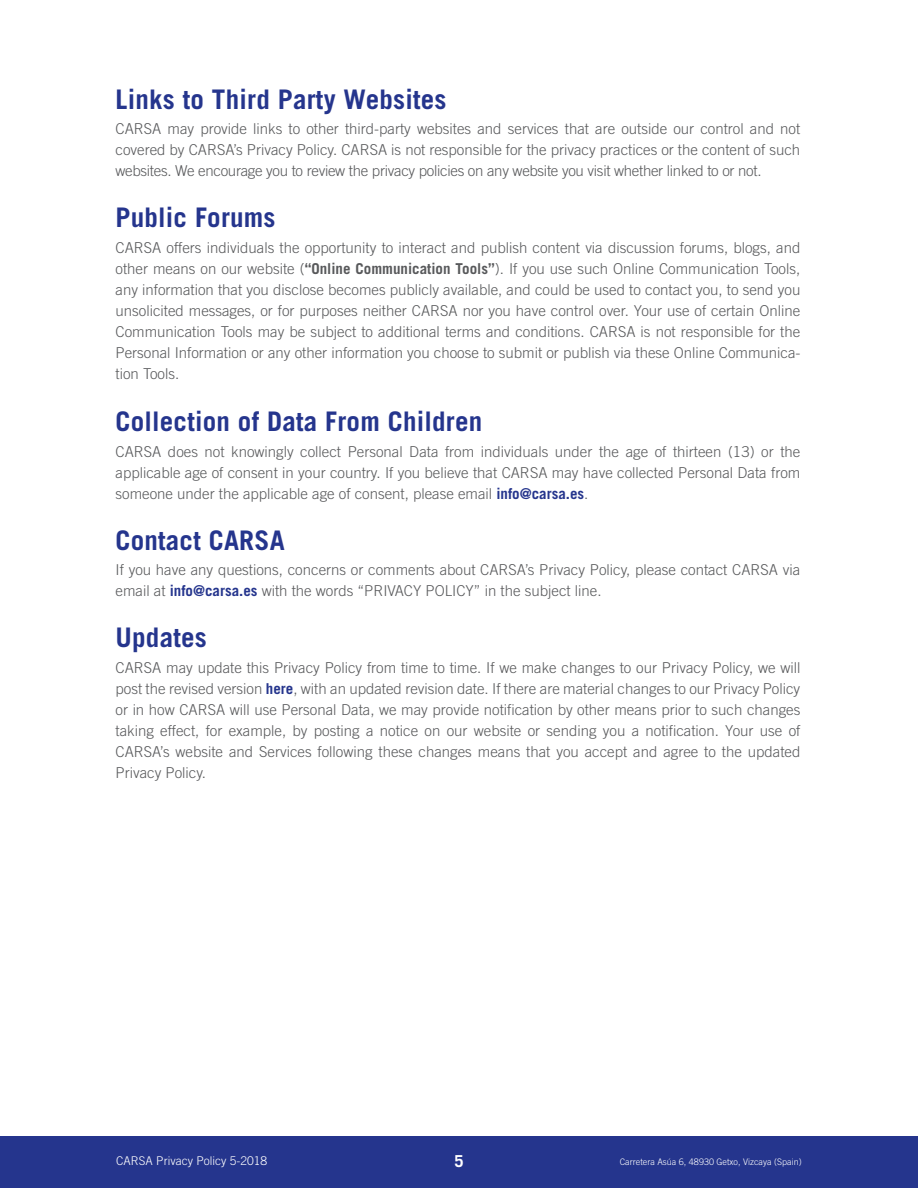
<style>
.page{position:relative;width:918px;height:1188px;background:#fff}
.page>*{position:absolute;margin:0;border:0;box-sizing:border-box;transform-origin:0 0}
.t1{font:700 27px "Trade Gothic";letter-spacing:.01em;color:#25358d}
.t2{font:700 16.5px "Trade Gothic";color:#fff}
.t3{font:300 15px/21px "Trade Gothic";color:#58595b;text-align:justify}
.t4{font:300 12px "Trade Gothic";color:#fff}
.t5{font:300 9px "Trade Gothic";color:#fff}
.s1{font-weight:700}
.s2{font-weight:700;color:#25358d}
</style>
<div class="page">
<div style="left:0;top:1137px;width:918px;height:51px;background:#25358d"></div>
<h1 class="t1" style="left:116px;top:82px;width:333px">Links to Third Party Websites</h1>
<p class="t3" style="left:116px;top:118px;width:686px">CARSA may provide links to other third-party websites and services that are outside our control and not covered by CARSA’s Privacy Policy. CARSA is not responsible for the privacy practices or the content of such websites. We encourage you to review the privacy policies on any website you visit whether linked to or not.</p>
<h1 class="t1" style="left:116px;top:201px;width:162px">Public Forums</h1>
<p class="t3" style="left:116px;top:237px;width:687px">CARSA offers individuals the opportunity to interact and publish content via discussion forums, blogs, and other means on our website (<span class="s1">“Online Communication Tools”</span>). If you use such Online Communication Tools, any information that you disclose becomes publicly available, and could be used to contact you, to send you unsolicited messages, or for purposes neither CARSA nor you have control over. Your use of certain Online Communication Tools may be subject to additional terms and conditions. CARSA is not responsible for the Personal Information or any other information you choose to submit or publish via these Online Communica&shy;tion Tools.</p>
<h1 class="t1" style="left:116px;top:405px;width:368px">Collection of Data From Children</h1>
<p class="t3" style="left:116px;top:441px;width:686px">CARSA does not knowingly collect Personal Data from individuals under the age of thirteen (13) or the applicable age of consent in your country. If you believe that CARSA may have collected Personal Data from someone under the applicable age of consent, please email <span class="s2">info@carsa.es</span>.</p>
<h1 class="t1" style="left:116px;top:523px;width:171px">Contact CARSA</h1>
<p class="t3" style="left:116px;top:559px;width:686px">If you have any questions, concerns or comments about CARSA’s Privacy Policy, please contact CARSA via email at <span class="s2">info@carsa.es</span> with the words “PRIVACY POLICY” in the subject line.</p>
<h1 class="t1" style="left:116px;top:621px;width:93px">Updates</h1>
<p class="t3" style="left:116px;top:657px;width:686px">CARSA may update this Privacy Policy from time to time. If we make changes to our Privacy Policy, we will post the revised version <span class="s2">here</span>, with an updated revision date. If there are material changes to our Privacy Policy or in how CARSA will use Personal Data, we may provide notification by other means prior to such changes taking effect, for example, by posting a notice on our website or sending you a notification. Your use of CARSA’s website and Services following these changes means that you accept and agree to the updated Privacy Policy.</p>
<p class="t4" style="left:116px;top:1154px;width:153px">CARSA Privacy Policy 5-2018</p>
<p class="t2" style="left:454px;top:1151px;width:11px">5</p>
<p class="t5" style="left:620px;top:1157px;width:183px">Carretera Asúa 6, 48930 Getxo, Vizcaya (Spain)</p>
</div>
